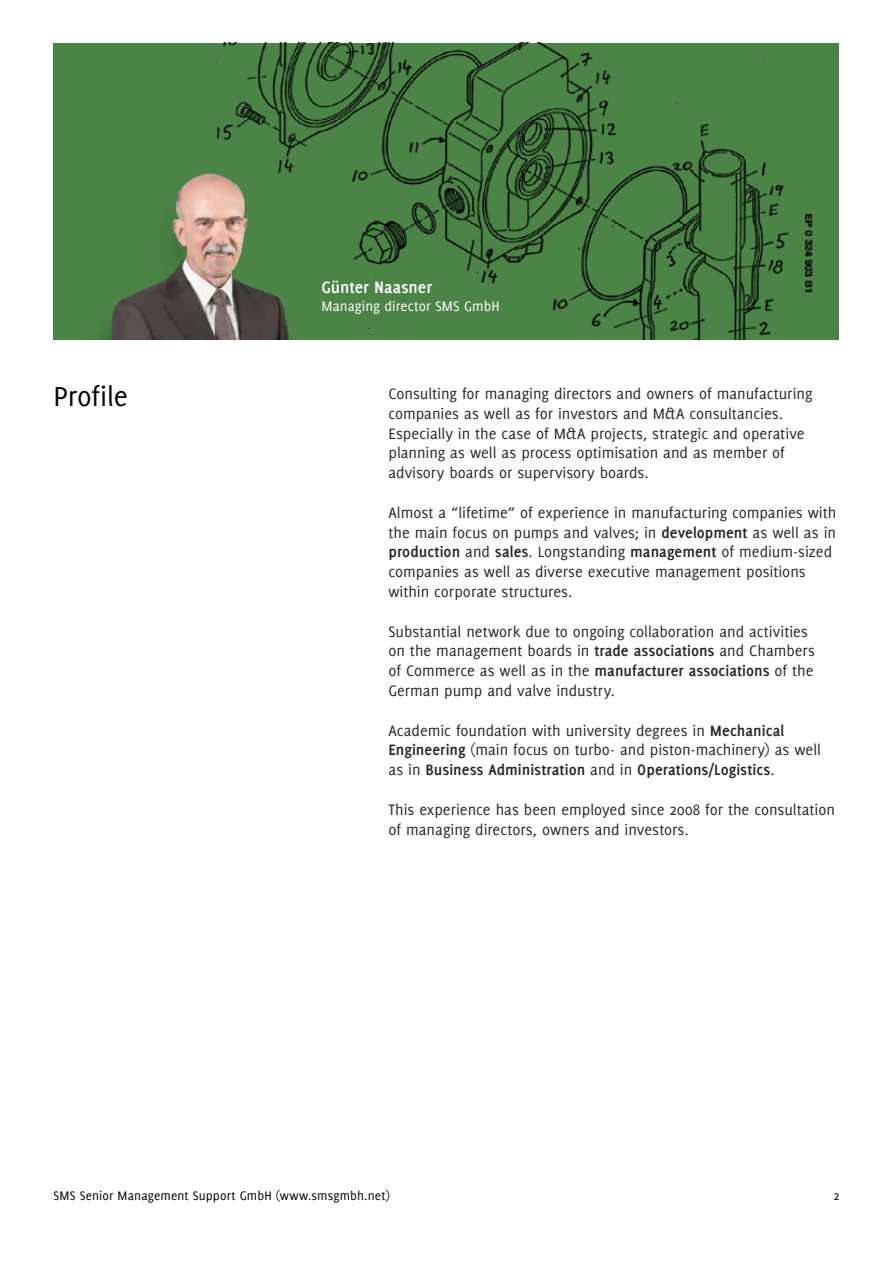
<style>
.page{position:relative;width:893px;height:1263px;background:#fff}
.page>*{position:absolute;margin:0;border:0;box-sizing:border-box;transform-origin:0 0}
.t1{font:30px "Delicious";letter-spacing:-.01em;color:#000}
.t2{font:700 18px "Delicious";color:#fff}
.t3{font:16.5px/19.8px "Delicious";color:#272726}
.t4{font:15px "Delicious";letter-spacing:.005em;color:#fff}
.t5{font:13.5px "Delicious";letter-spacing:.01em;color:#000}
.s1{font-weight:700}
</style>
<div class="page">
<div style="left:54px;top:43px;width:785px;height:297px;background:#4c8447"></div>
<img style="left:216px;top:43px;width:597px;height:297px">
<img style="left:101px;top:131px;width:191px;height:209px">
<h1 class="t1" style="left:54px;top:379px;width:76px">Profile</h1>
<p class="t2" style="left:321px;top:276px;width:112px">Günter Naasner</p>
<p class="t4" style="left:321px;top:297px;width:180px">Managing director SMS GmbH</p>
<p class="t3" style="left:388px;top:383px;width:426px">Consulting for managing directors and owners of manufacturing companies as well as for investors and M&amp;A consultancies.<br>Especially in the case of M&amp;A projects, strategic and operative planning as well as process optimisation and as member of advisory boards or supervisory boards.</p>
<p class="t3" style="left:388px;top:502px;width:449px">Almost a “lifetime” of experience in manufacturing companies with the main focus on pumps and valves; in <span class="s1">development</span> as well as in <span class="s1">production</span> and <span class="s1">sales</span>. Longstanding <span class="s1">management</span> of medium-sized companies as well as diverse executive management positions within corporate structures.</p>
<p class="t3" style="left:388px;top:621px;width:428px">Substantial network due to ongoing collaboration and activities on the management boards in <span class="s1">trade associations</span> and Chambers of Commerce as well as in the <span class="s1">manufacturer associations</span> of the German pump and valve industry.</p>
<p class="t3" style="left:388px;top:720px;width:434px">Academic foundation with university degrees in <span class="s1">Mechanical<br>Engineering</span> (main focus on turbo- and piston-machinery) as well as in <span class="s1">Business Administration</span> and in <span class="s1">Operations/Logistics</span>.</p>
<p class="t3" style="left:388px;top:799px;width:448px">This experience has been employed since 2008 for the consultation of managing directors, owners and investors.</p>
<p class="t5" style="left:54px;top:1188px;width:338px">SMS Senior Management Support GmbH (www.smsgmbh.net)</p>
<p class="t5" style="left:833px;top:1188px;width:8px">2</p>
</div>
